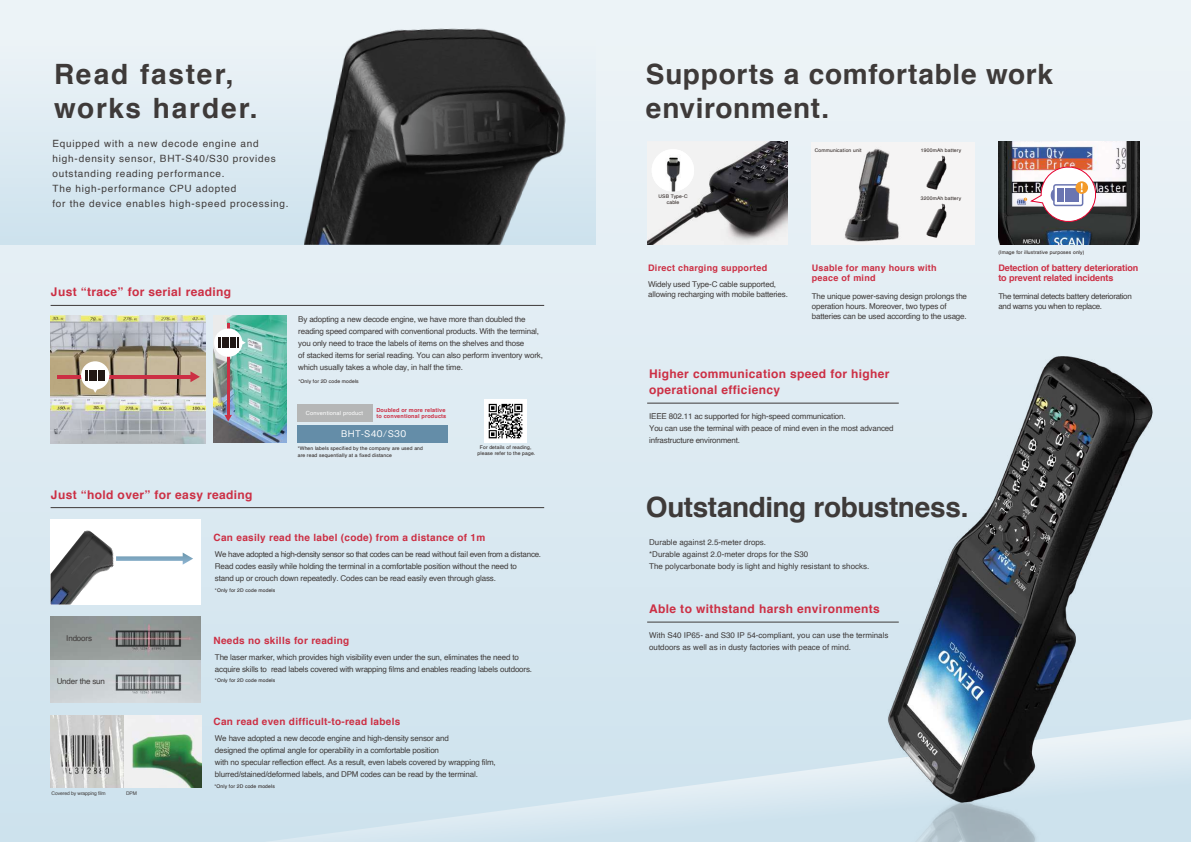
<style>
.page{position:relative;width:1191px;height:842px;background:#fff}
.page>*{position:absolute;margin:0;border:0;box-sizing:border-box;transform-origin:0 0}
.t1{font:700 28px/33.5px "Helvetica";letter-spacing:.025em;color:#3e3a39}
.t2{font:700 28px/33.5px "Helvetica";letter-spacing:.065em;color:#3e3a39}
.t3{font:700 28px "Helvetica";letter-spacing:-.015em;color:#3e3a39}
.t4{font:700 12px/16px "Helvetica";letter-spacing:.03em;color:#cc2f44}
.t5{font:10px/15px "Helvetica";letter-spacing:.075em;color:#3e3a39}
.t6{font:700 10px "Helvetica";letter-spacing:.03em;color:#cc2f44}
.t7{font:500 9.2px "Gothic BBB Pro";letter-spacing:.03em;color:#fff}
.t8{font:700 9px/10px "Helvetica";letter-spacing:.03em;color:#cc2f44}
.t9{font:700 9px/10px "Helvetica";letter-spacing:-.01em;color:#cc2f44}
.t10{font:8px/12px "Helvetica";letter-spacing:-.02em;color:#3e3a39}
.t11{font:8px/12px "Helvetica";color:#3e3a39}
.t12{font:8px/10px "Helvetica";letter-spacing:-.04em;color:#3e3a39}
.t13{font:5.7px "Helvetica";letter-spacing:.03em;color:#fff}
.t14{font:700 5.5px/6.6px "Helvetica";letter-spacing:.03em;color:#cc2f44}
.t15{font:5px/6px "Helvetica";letter-spacing:.03em;color:#221815;text-align:center}
.t16{font:5px "Helvetica";letter-spacing:-.02em;color:#3e3a39}
</style>
<div class="page">
<div style="left:0;top:0;width:1191px;height:842px;background:linear-gradient(to bottom,#edf3f6,#cde2ed)"></div>
<svg style="left:264px;top:719px;width:542px;height:123px;background:#d1e4ee"></svg>
<img style="left:806px;top:314px;width:385px;height:528px">
<img style="left:999px;top:142px;width:140px;height:103px">
<div style="left:0;top:0;width:595px;height:245px;background:linear-gradient(to bottom,#f1f5f8,#cee2ee)"></div>
<div style="left:811px;top:142px;width:43px;height:103px;background:#f5f4f4"></div>
<img style="left:854px;top:228px;width:120px;height:17px">
<img style="left:854px;top:142px;width:120px;height:86px">
<img style="left:205px;top:0;width:390px;height:245px">
<img style="left:51px;top:315px;width:154px;height:128px">
<img style="left:51px;top:617px;width:150px;height:85px">
<img style="left:51px;top:715px;width:150px;height:72px">
<div style="left:298px;top:425px;width:150px;height:17px;background:#648da8"></div>
<div style="left:298px;top:405px;width:75px;height:17px;background:#b5b6b6"></div>
<hr style="left:51px;top:507px;width:493px;height:1px;background:#3e3a39">
<hr style="left:51px;top:305px;width:493px;height:1px;background:#3e3a39">
<div style="left:51px;top:519px;width:150px;height:85px;background:#fff"></div>
<img style="left:51px;top:530px;width:63px;height:74px">
<svg style="left:116px;top:552px;width:77px;height:13px"></svg>
<img style="left:214px;top:315px;width:72px;height:128px">
<hr style="left:57px;top:375px;width:135px;height:3px;background:#cc2f44">
<svg style="left:190px;top:371px;width:10px;height:11px"></svg>
<hr style="left:227px;top:323px;width:3px;height:93px;background:#cc2f44">
<svg style="left:224px;top:415px;width:8px;height:6px"></svg>
<svg style="left:81px;top:361px;width:28px;height:32px"></svg>
<svg style="left:214px;top:328px;width:32px;height:29px"></svg>
<hr style="left:647px;top:403px;width:251px;height:1px;background:#3e3a39">
<svg style="left:1023px;top:165px;width:74px;height:58px"></svg>
<hr style="left:647px;top:622px;width:251px;height:1px;background:#3e3a39">
<img style="left:484px;top:400px;width:43px;height:42px">
<img style="left:647px;top:142px;width:140px;height:103px">
<img style="left:651px;top:149px;width:43px;height:43px;border-radius:21px">
<h1 class="t2" style="left:54px;top:58px;width:205px">Read faster, works harder.</h1>
<h1 class="t1" style="left:646px;top:58px;width:408px">Supports a comfortable work environment.</h1>
<p class="t5" style="left:53px;top:136px;width:237px">Equipped with a new decode engine and high-density sensor, BHT-S40/S30 provides outstanding reading performance.<br>The high-performance CPU adopted<br>for the device enables high-speed processing.</p>
<h2 class="t4" style="left:51px;top:284px;width:182px">Just “trace” for serial reading</h2>
<h2 class="t4" style="left:51px;top:487px;width:203px">Just “hold over” for easy reading</h2>
<p class="t10" style="left:298px;top:314px;width:246px">By adopting a new decode engine, we have more than doubled the reading speed compared with conventional products. With the terminal, you only need to trace the labels of items on the shelves and those<br>of stacked items for serial reading. You can also perform inventory work, which usually takes a whole day, in half the time.</p>
<p class="t15" style="left:298px;top:378px;width:62px">*Only for 2D code models</p>
<p class="t14" style="left:376px;top:407px;width:71px">Doubled or more relative to conventional products</p>
<p class="t13" style="left:306px;top:409px;width:59px">Conventional product</p>
<p class="t15" style="left:298px;top:445px;width:127px;line-height:6.9px;text-align:left">*When labels specified by the company are used and are read sequentially at a fixed distance</p>
<p class="t15" style="left:477px;top:444px;width:59px">For details of reading, please refer to the page.</p>
<p class="t7" style="left:341px;top:426px;width:66px">BHT-S40/S30</p>
<p class="t6" style="left:214px;top:529px;width:273px">Can easily read the label (code) from a distance of 1m</p>
<p class="t10" style="left:215px;top:548px;width:328px">We have adopted a high-density sensor so that codes can be read without fail even from a distance.<br>Read codes easily while holding the terminal in a comfortable position without the need to<br>stand up or crouch down repeatedly. Codes can be read easily even through glass.</p>
<p class="t10" style="left:66px;top:632px;width:27px">Indoors</p>
<p class="t10" style="left:57px;top:676px;width:50px">Under the sun</p>
<p class="t16" style="left:52px;top:790px;width:56px">Covered by wrapping film</p>
<p class="t16" style="left:126px;top:790px;width:12px">DPM</p>
<p class="t15" style="left:215px;top:587px;width:62px">*Only for 2D code models</p>
<p class="t6" style="left:214px;top:632px;width:137px">Needs no skills for reading</p>
<p class="t10" style="left:215px;top:651px;width:319px">The laser marker, which provides high visibility even under the sun, eliminates the need to acquire skills to read labels covered with wrapping films and enables reading labels outdoors.</p>
<p class="t15" style="left:215px;top:678px;width:62px">*Only for 2D code models</p>
<p class="t6" style="left:214px;top:713px;width:188px">Can read even difficult-to-read labels</p>
<p class="t10" style="left:215px;top:732px;width:282px">We have adopted a new decode engine and high-density sensor and<br>designed the optimal angle for operability in a comfortable position<br>with no specular reflection effect. As a result, even labels covered by wrapping film, blurred/stained/deformed labels, and DPM codes can be read by the terminal.</p>
<p class="t15" style="left:214px;top:783px;width:62px">*Only for 2D code models</p>
<p class="t15" style="left:658px;top:194px;width:31px">USB Type-C cable</p>
<p class="t15" style="left:815px;top:148px;width:48px">Communication unit</p>
<p class="t15" style="left:921px;top:148px;width:42px">1900mAh battery</p>
<p class="t15" style="left:921px;top:195px;width:42px">3200mAh battery</p>
<p class="t15" style="left:998px;top:249px;width:88px">(Image for illustrative purposes only)</p>
<p class="t8" style="left:648px;top:263px;width:120px">Direct charging supported</p>
<p class="t8" style="left:812px;top:263px;width:126px">Usable for many hours with peace of mind</p>
<p class="t9" style="left:998px;top:263px;width:141px">Detection of battery deterioration to prevent related incidents</p>
<p class="t10" style="left:648px;top:279px;width:141px;line-height:10px">Widely used Type-C cable supported, allowing recharging with mobile batteries.</p>
<p class="t10" style="left:812px;top:291px;width:157px;line-height:10px">The unique power-saving design prolongs the operation hours. Moreover, two types of batteries can be used according to the usage.</p>
<p class="t12" style="left:998px;top:291px;width:135px">The terminal detects battery deterioration and warns you when to replace.</p>
<h2 class="t4" style="left:649px;top:366px;width:242px">Higher communication speed for higher operational efficiency</h2>
<p class="t10" style="left:649px;top:410px;width:246px">IEEE 802.11 ac supported for high-speed communication.<br>You can use the terminal with peace of mind even in the most advanced infrastructure environment.</p>
<h1 class="t3" style="left:646px;top:484px;width:324px">Outstanding robustness.</h1>
<p class="t11" style="left:649px;top:536px;width:222px">Durable against 2.5-meter drops.<br>*Durable against 2.0-meter drops for the S30<br>The polycarbonate body is light and highly resistant to shocks.</p>
<h2 class="t4" style="left:649px;top:601px;width:232px">Able to withstand harsh environments</h2>
<p class="t11" style="left:649px;top:629px;width:241px">With S40 IP65- and S30 IP 54-compliant, you can use the terminals outdoors as well as in dusty factories with peace of mind.</p>
</div>
